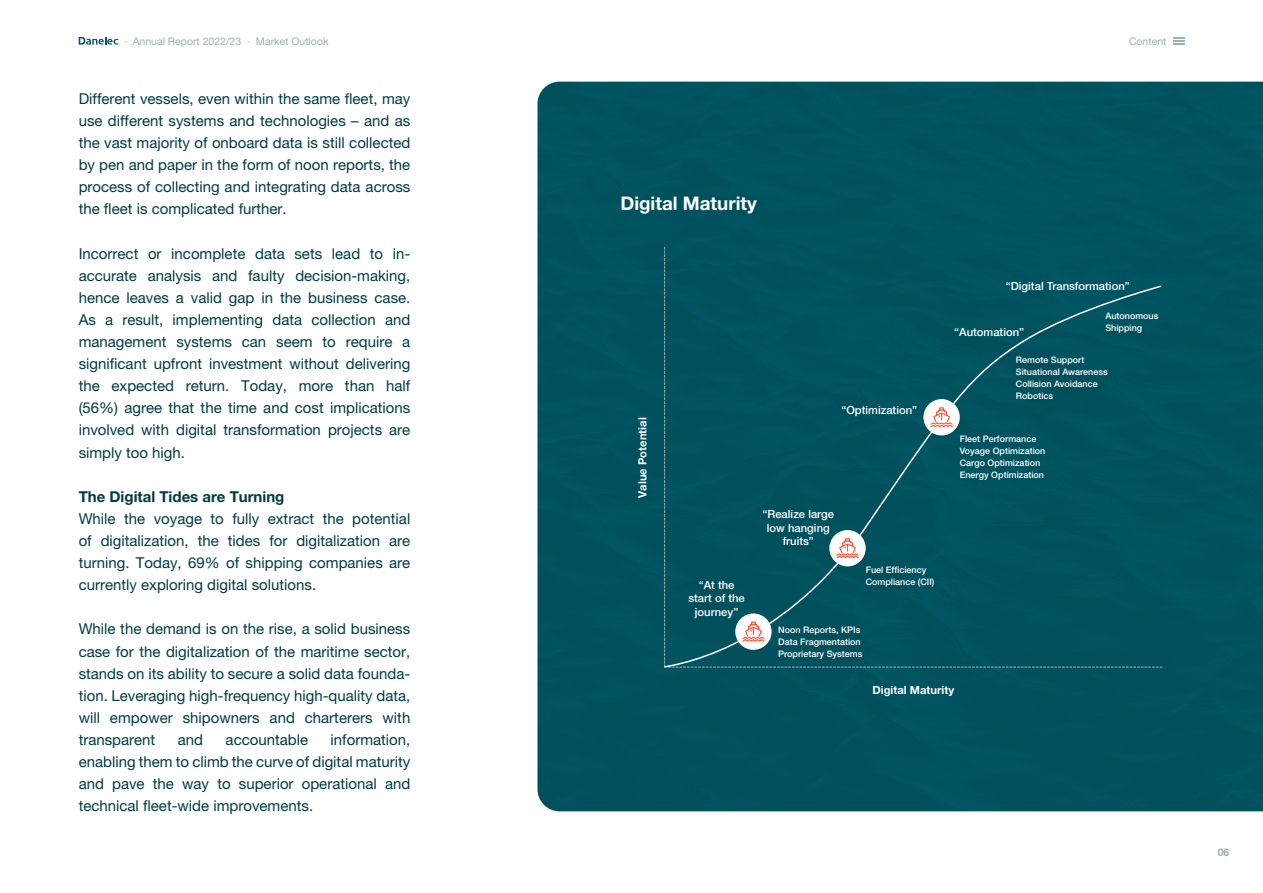
<style>
.page{position:relative;width:1263px;height:893px;background:#fff}
.page>*{position:absolute;margin:0;border:0;box-sizing:border-box;transform-origin:0 0}
.Heading_2{font:700 18.75px "Helvetica Neue LT Pro";color:#fff}
.Body{font:15px/22px "Helvetica Neue LT Pro";color:#003b42;text-align:justify}
.Heading_3{font:700 15px "Helvetica Neue LT Pro";color:#003b42}
.Legends___fig_texts{font:500 11.25px/13.5px "Helvetica Neue LT Pro";color:#fff;text-align:center}
.Legends___fig_texts-2{font:700 11.25px "Helvetica Neue LT Pro";color:#fff}
.Subheading{font:10.5px "Helvetica Neue LT Pro";color:#99b1b3}
.t1{font:700 10.5px "Helvetica Neue LT Pro";color:#99b1b3}
.Legends___fig_texts-3{font:500 9px "Helvetica Neue LT Pro";color:#fff}
</style>
<div class="page">
<div style="left:537px;top:82px;width:726px;height:729px;background:#00525e"></div>
<svg style="left:79px;top:37px;width:39px;height:8px"></svg>
<svg style="left:1173px;top:37px;width:11px;height:8px"></svg>
<div style="left:664px;top:247px;width:498px;height:421px;background:#00525e"></div>
<p class="Subheading" style="left:124px;top:35px;width:206px">· Annual Report 2022/23 · Market Outlook</p>
<p class="Subheading" style="left:1129px;top:35px;width:39px">Content</p>
<p class="Body" style="left:79px;top:87px;width:333px">Different vessels, even within the same fleet, may use different systems and technologies – and as the vast majority of onboard data is still collected by pen and paper in the form of noon reports, the process of collecting and integrating data across the fleet is complicated further.</p>
<p class="Body" style="left:79px;top:242px;width:333px">Incorrect or incomplete data sets lead to in&shy;accurate analysis and faulty decision-making, hence leaves a valid gap in the business case.<br>As a result, implementing data collection and management systems can seem to require a significant upfront investment without delivering the expected return. Today, more than half (56%) agree that the time and cost implications involved with digital transformation projects are simply too high.</p>
<p class="Heading_3" style="left:79px;top:487px;width:207px">The Digital Tides are Turning</p>
<p class="Body" style="left:79px;top:507px;width:333px">While the voyage to fully extract the potential of digitalization, the tides for digitalization are turning. Today, 69% of shipping companies are currently exploring digital solutions.</p>
<p class="Body" style="left:79px;top:618px;width:333px">While the demand is on the rise, a solid business case for the digitalization of the maritime sector, stands on its ability to secure a solid data founda&shy;tion. Leveraging high-frequency high-quality data, will empower shipowners and charterers with transparent</p>
<p class="Body" style="left:79px;top:728px;width:333px;text-indent:252px">information, enabling them to climb the curve of digital maturity and pave the way to superior operational and technical fleet-wide improvements.</p>
<p class="Body" style="left:178px;top:728px;width:27px">and</p>
<p class="Body" style="left:226px;top:728px;width:84px">accountable</p>
<p class="Heading_2" style="left:620px;top:192px;width:138px">Digital Maturity</p>
<p class="Legends___fig_texts-2" style="left:636px;top:498px;width:82px;rotate:-90deg">Value Potential</p>
<p class="Legends___fig_texts" style="left:841px;top:403px;width:77px">“Optimization”</p>
<p class="Legends___fig_texts" style="left:699px;top:578px;width:37px">“At the</p>
<p class="Legends___fig_texts" style="left:688px;top:591px;width:58px">start of the</p>
<p class="Legends___fig_texts" style="left:695px;top:605px;width:45px">journey”</p>
<p class="Legends___fig_texts" style="left:762px;top:507px;width:73px">“Realize large</p>
<p class="Legends___fig_texts" style="left:767px;top:521px;width:64px">low hanging fruits”</p>
<p class="Legends___fig_texts-3" style="left:866px;top:564px;width:62px">Fuel Efficiency</p>
<p class="Legends___fig_texts-3" style="left:866px;top:576px;width:70px">Compliance (CII)</p>
<p class="Legends___fig_texts-3" style="left:778px;top:625px;width:84px">Noon Reports, KPIs</p>
<p class="Legends___fig_texts-3" style="left:778px;top:637px;width:84px">Data Fragmentation</p>
<p class="Legends___fig_texts-3" style="left:778px;top:649px;width:86px">Proprietary Systems</p>
<p class="Legends___fig_texts" style="left:1006px;top:279px;width:125px">“Digital Transformation”</p>
<p class="Legends___fig_texts" style="left:954px;top:325px;width:71px">“Automation”</p>
<p class="Legends___fig_texts-3" style="left:1105px;top:310px;width:55px">Autonomous</p>
<p class="Legends___fig_texts-3" style="left:1105px;top:322px;width:38px">Shipping</p>
<p class="Legends___fig_texts-3" style="left:1016px;top:354px;width:70px">Remote Support</p>
<p class="Legends___fig_texts-3" style="left:1016px;top:366px;width:93px">Situational Awareness</p>
<p class="Legends___fig_texts-3" style="left:1016px;top:378px;width:83px">Collision Avoidance</p>
<p class="Legends___fig_texts-3" style="left:1016px;top:390px;width:39px">Robotics</p>
<p class="Legends___fig_texts-3" style="left:960px;top:433px;width:78px">Fleet Performance</p>
<p class="Legends___fig_texts-3" style="left:960px;top:445px;width:87px">Voyage Optimization</p>
<p class="Legends___fig_texts-3" style="left:960px;top:457px;width:82px">Cargo Optimization</p>
<p class="Legends___fig_texts-3" style="left:960px;top:469px;width:86px">Energy Optimization</p>
<p class="Legends___fig_texts-2" style="left:872px;top:683px;width:83px">Digital Maturity</p>
<p class="t1" style="left:1218px;top:846px;width:13px">06</p>
</div>
